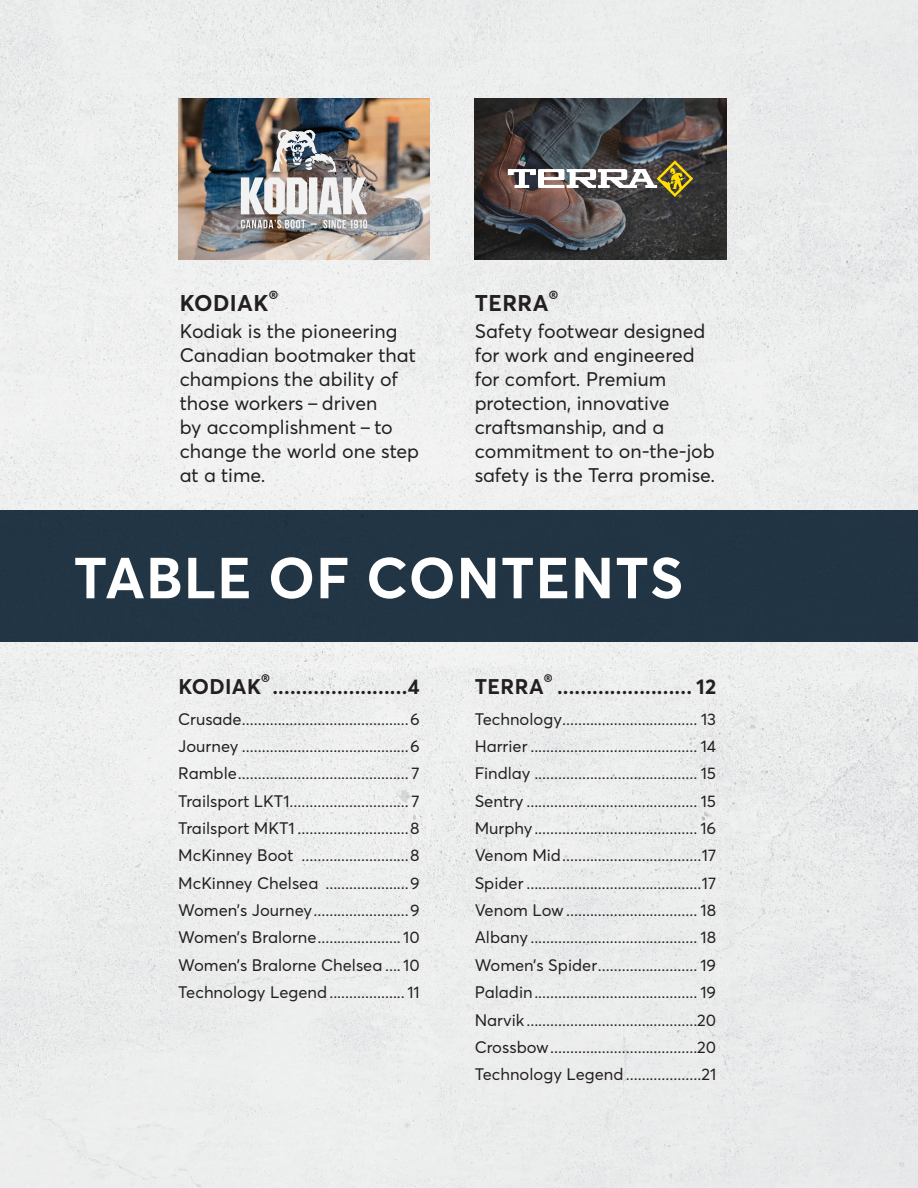
<style>
.page{position:relative;width:918px;height:1188px;background:#ecedee}
.page>*{position:absolute;margin:0;border:0;box-sizing:border-box;transform-origin:0 0}
.t1{font:700 57px "Averta Std";letter-spacing:.02em;color:#fff}
.t2{font:700 22.5px "Averta Std";letter-spacing:.02em;color:#231f20}
.t3{font:700 21px "Averta Std";letter-spacing:.02em;color:#231f20}
.t4{font:19.5px/24px "Averta Std";color:#231f20}
.t5{font:16.5px/27.3px "Averta Std";color:#231f20;text-align:justify}
.t6{font:700 13.05px "Averta Std";color:#231f20}
.t7{font:700 12.3px "Averta Std";color:#231f20}
</style>
<div class="page">
<img style="left:178px;top:99px;width:252px;height:160px">
<img style="left:241px;top:129px;width:126px;height:100px">
<img style="left:475px;top:99px;width:251px;height:160px">
<img style="left:508px;top:160px;width:185px;height:38px">
<div style="left:0;top:510px;width:918px;height:132px;background:#253949"></div>
<p class="t6" style="left:269px;top:286px;width:11px">®</p>
<p class="t4" style="left:180px;top:319px;width:241px">Kodiak is the pioneering<br>Canadian bootmaker that champions the ability of those workers – driven<br>by accomplishment – to change the world one step at a time.</p>
<h2 class="t2" style="left:180px;top:289px;width:90px">KODIAK</h2>
<p class="t6" style="left:549px;top:286px;width:11px">®</p>
<p class="t4" style="left:475px;top:319px;width:242px">Safety footwear designed for work and engineered for comfort. Premium protection, innovative craftsmanship, and a commitment to on-the-job safety is the Terra promise.</p>
<h2 class="t2" style="left:475px;top:289px;width:75px">TERRA</h2>
<h1 class="t1" style="left:74px;top:542px;width:611px">TABLE OF CONTENTS</h1>
<p class="t7" style="left:261px;top:670px;width:10px">®</p>
<p class="t3" style="left:178px;top:673px;width:84px">KODIAK</p>
<p class="t3" style="left:272px;top:673px;width:149px">.......................4</p>
<p class="t5" style="left:178px;top:705px;width:243px">Crusade..........................................6<br>Journey ..........................................6<br>Ramble........................................... 7<br>Trailsport LKT1.............................. 7<br>Trailsport MKT1 ............................8<br>McKinney Boot ...........................8<br>McKinney Chelsea .....................9<br>Women’s Journey........................9<br>Women’s Bralorne.....................10<br>Women’s Bralorne Chelsea ....10<br>Technology Legend...................11</p>
<p class="t7" style="left:544px;top:670px;width:10px">®</p>
<p class="t3" style="left:475px;top:673px;width:70px">TERRA</p>
<p class="t3" style="left:557px;top:673px;width:161px">....................... 12</p>
<p class="t5" style="left:475px;top:705px;width:243px">Technology.................................. 13<br>Harrier .......................................... 14<br>Findlay ......................................... 15<br>Sentry ........................................... 15<br>Murphy......................................... 16<br>Venom Mid...................................17<br>Spider ............................................17<br>Venom Low................................. 18<br>Albany .......................................... 18<br>Women’s Spider......................... 19<br>Paladin......................................... 19<br>Narvik...........................................20<br>Crossbow.....................................20<br>Technology Legend...................21</p>
</div>
